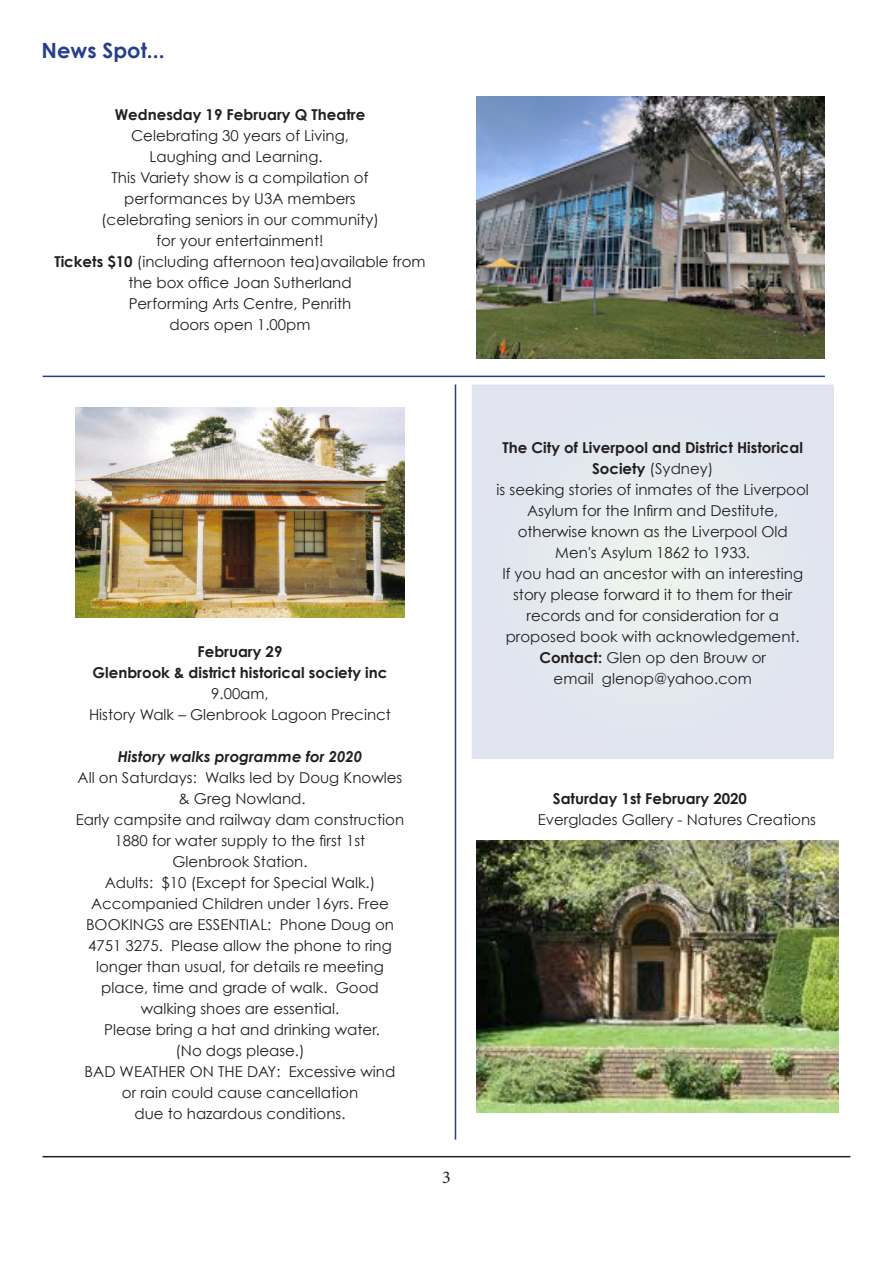
<style>
.page{position:relative;width:893px;height:1263px;background:#fff}
.page>*{position:absolute;margin:0;border:0;box-sizing:border-box;transform-origin:0 0}
.t1{font:700 21px "Century Gothic";color:#253f8e}
.t2{font:18px "Minion Pro";color:#231f20}
.t3{font:15px/21px "Century Gothic";color:#231f20;text-align:center}
.t4{font:700 15px/21px "Century Gothic";color:#231f20;text-align:center}
.t5{font:italic 700 15px "Century Gothic";color:#231f20}
.s1{font-weight:700}
.s2{font-weight:400}
</style>
<div class="page">
<div style="left:472px;top:385px;width:361px;height:373px;background:#e1e6ef"></div>
<hr style="left:43px;top:1156px;width:807px;height:1px;background:#231f20">
<img style="left:476px;top:97px;width:349px;height:262px">
<img style="left:76px;top:407px;width:328px;height:211px">
<img style="left:476px;top:840px;width:362px;height:272px">
<hr style="left:43px;top:376px;width:782px;height:1px;background:#253f8e">
<hr style="left:455px;top:384px;width:1px;height:756px;background:#253f8e">
<p class="t1" style="left:42px;top:37px;width:125px">News Spot...</p>
<p class="t4" style="left:115px;top:103px;width:252px">Wednesday 19 February Q Theatre</p>
<p class="t3" style="left:131px;top:124px;width:219px">Celebrating 30 years of Living,</p>
<p class="t3" style="left:150px;top:145px;width:175px">Laughing and Learning.</p>
<p class="t3" style="left:112px;top:166px;width:258px">This Variety show is a compilation of</p>
<p class="t3" style="left:124px;top:187px;width:233px">performances by U3A members</p>
<p class="t3" style="left:101px;top:208px;width:279px">(celebrating seniors in our community)</p>
<p class="t3" style="left:156px;top:229px;width:169px">for your entertainment!</p>
<p class="t3" style="left:54px;top:250px;width:373px"><span class="s1">Tickets $10</span> (including afternoon tea)available from the box office Joan Sutherland</p>
<p class="t3" style="left:129px;top:292px;width:224px">Performing Arts Centre, Penrith</p>
<p class="t3" style="left:170px;top:313px;width:142px">doors open 1.00pm</p>
<p class="t4" style="left:198px;top:640px;width:86px">February 29</p>
<p class="t4" style="left:93px;top:661px;width:296px">Glenbrook &amp; district historical society inc</p>
<p class="t3" style="left:211px;top:682px;width:59px">9.00am,</p>
<p class="t3" style="left:89px;top:703px;width:303px">History Walk – Glenbrook Lagoon Precinct</p>
<p class="t5" style="left:118px;top:746px;width:246px">History walks programme for 2020</p>
<p class="t3" style="left:78px;top:766px;width:326px">All on Saturdays: Walks led by Doug Knowles</p>
<p class="t3" style="left:178px;top:787px;width:129px">&amp; Greg Nowland.</p>
<p class="t3" style="left:76px;top:808px;width:330px">Early campsite and railway dam construction<br>1880 for water supply to the first 1st<br>Glenbrook Station.</p>
<p class="t3" style="left:105px;top:871px;width:272px">Adults: $10 (Except for Special Walk.)</p>
<p class="t3" style="left:91px;top:892px;width:299px">Accompanied Children under 16yrs. Free</p>
<p class="t3" style="left:86px;top:913px;width:309px">BOOKINGS are ESSENTIAL: Phone Doug on 4751 3275. Please allow the phone to ring longer than usual, for details re meeting place, time and grade of walk. Good walking shoes are essential.</p>
<p class="t3" style="left:104px;top:1018px;width:277px">Please bring a hat and drinking water.</p>
<p class="t3" style="left:175px;top:1039px;width:131px">(No dogs please.)</p>
<p class="t3" style="left:85px;top:1060px;width:312px">BAD WEATHER ON THE DAY: Excessive wind</p>
<p class="t3" style="left:122px;top:1081px;width:238px">or rain could cause cancellation</p>
<p class="t3" style="left:135px;top:1102px;width:212px">due to hazardous conditions.</p>
<p class="t2" style="left:442px;top:1165px;width:10px">3</p>
<p class="t4" style="left:502px;top:436px;width:302px">The City of Liverpool and District Historical<br>Society <span class="s2">(Sydney)</span></p>
<p class="t3" style="left:497px;top:479px;width:314px">is seeking stories of inmates of the Liverpool Asylum for the Infirm and Destitute, otherwise known as the Liverpool Old Men's Asylum 1862 to 1933.</p>
<p class="t3" style="left:502px;top:563px;width:302px">If you had an ancestor with an interesting story please forward it to them for their records and for consideration for a proposed book with acknowledgement.</p>
<p class="t3" style="left:539px;top:647px;width:228px"><span class="s1">Contact:</span> Glen op den Brouw or</p>
<p class="t3" style="left:554px;top:668px;width:200px">email glenop@yahoo.com</p>
<p class="t4" style="left:553px;top:788px;width:196px">Saturday 1st February 2020</p>
<p class="t3" style="left:538px;top:809px;width:280px">Everglades Gallery - Natures Creations</p>
</div>
